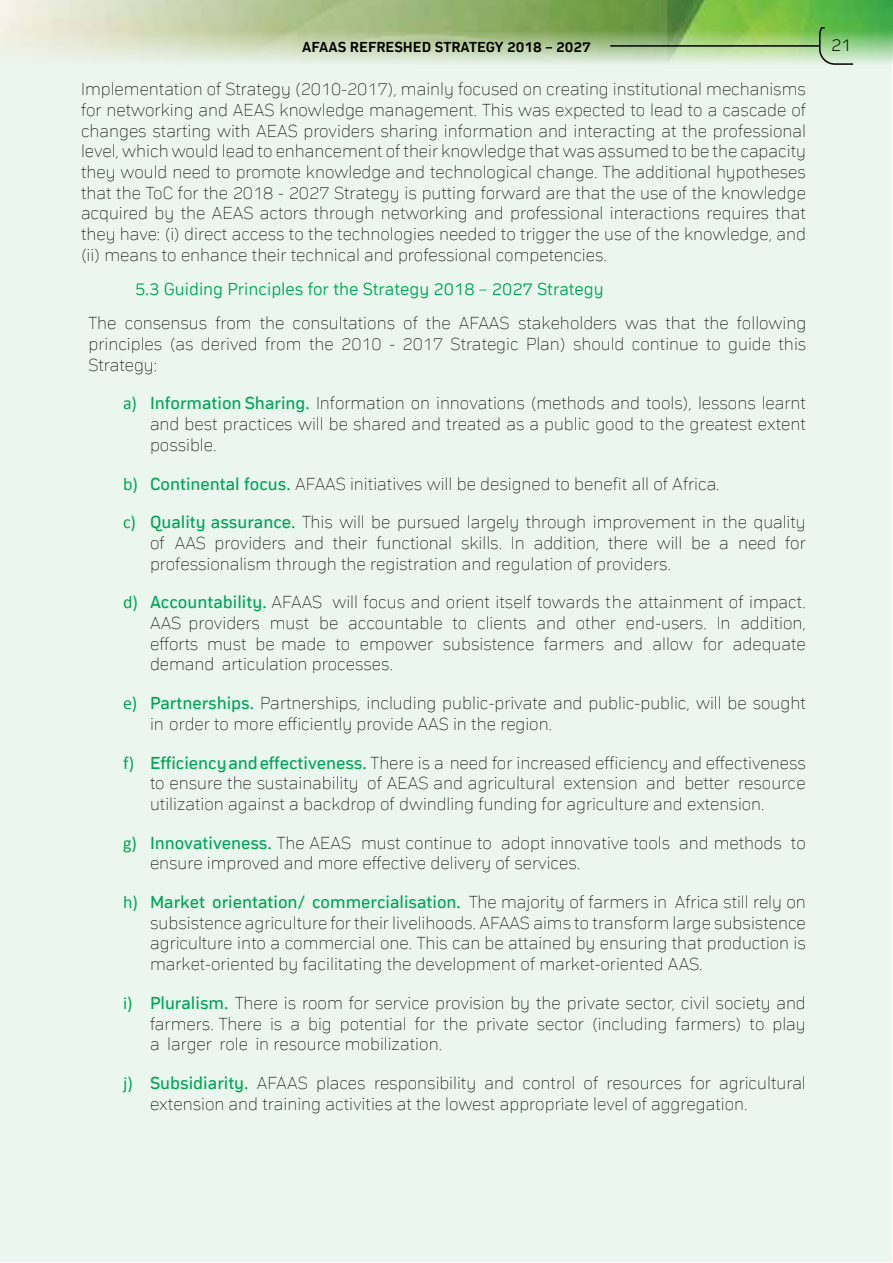
<style>
.page{position:relative;width:893px;height:1263px;background:#fff}
.page>*{position:absolute;margin:0;border:0;box-sizing:border-box;transform-origin:0 0}
.t1{font:100 18px/20.7px "Compasse";color:#000;text-align:justify}
.t2{font:18px "asse Regular 6";color:#00a657}
.t3{font:18px "asse Regular 4";color:#000}
.t4{font:15px "asse Regular 5";color:#000}
.s1{font-family:"Calibri";font-weight:400;color:#00a657}
.s2{font-family:"asse Regular 11";font-weight:400;color:#00a657}
</style>
<div class="page">
<div style="left:1px;top:1px;width:891px;height:1261px;background:#ebf6ef"></div>
<img style="left:0;top:0;width:893px;height:65px">
<svg style="left:818px;top:26px;width:37px;height:39px"></svg>
<hr style="left:610px;top:45px;width:209px;height:2px;background:#000">
<p class="t4" style="left:302px;top:38px;width:290px">AFAAS REFRESHED STRATEGY 2018 – 2027</p>
<p class="t3" style="left:831px;top:35px;width:22px">21</p>
<p class="t1" style="left:81px;top:79px;width:726px">Implementation of Strategy (2010-2017), mainly focused on creating institutional mechanisms for networking and AEAS knowledge management. This was expected to lead to a cascade of changes starting with AEAS providers sharing information and interacting at the professional level, which would lead to enhancement of their knowledge that was assumed to be the capacity they would need to promote knowledge and technological change. The additional hypotheses that the ToC for the 2018 - 2027 Strategy is putting forward are that the use of the knowledge acquired by the AEAS actors through networking and professional interactions requires that they have: (i) direct access to the technologies needed to trigger the use of the knowledge, and (ii) means to enhance their technical and professional competencies.</p>
<p class="t2" style="left:135px;top:279px;width:470px">5.3 Guiding Principles for the Strategy 2018 – 2027 Strategy</p>
<p class="t1" style="left:89px;top:313px;width:719px">The consensus from the consultations of the AFAAS stakeholders was that the following principles (as derived from the 2010 - 2017 Strategic Plan) should continue to guide this Strategy:</p>
<p class="t1" style="left:150px;top:393px;width:657px;text-indent:-27px"><span class="s1">a)</span> <span class="s2">Information Sharing.</span> Information on innovations (methods and tools), lessons learnt and best practices will be shared and treated as a public good to the greatest extent possible.</p>
<p class="t1" style="left:123px;top:464px;width:684px;line-height:38.7px"><span class="s1">b)</span> <span class="s2">Continental focus.</span> AFAAS initiatives will be designed to benefit all of Africa.<br><span class="s1">c)</span> <span class="s2">Quality assurance.</span> This will be pursued largely through improvement in the quality</p>
<p class="t1" style="left:150px;top:532px;width:657px">of AAS providers and their functional skills. In addition, there will be a need for professionalism through the registration and regulation of providers.</p>
<p class="t1" style="left:150px;top:592px;width:657px;text-indent:-27px"><span class="s1">d)</span> <span class="s2">Accountability.</span> AFAAS will focus and orient itself towards the attainment of impact.<br>AAS providers must be accountable to clients and other end-users. In addition, efforts must be made to empower subsistence farmers and allow for adequate demand articulation processes.</p>
<p class="t1" style="left:150px;top:692px;width:657px;text-indent:-27px"><span class="s1">e)</span> <span class="s2">Partnerships.</span> Partnerships, including public-private and public-public, will be sought in order to more efficiently provide AAS in the region.</p>
<p class="t1" style="left:150px;top:752px;width:657px;text-indent:-27px"><span class="s1">f)</span> <span class="s2">Efficiency and effectiveness.</span> There is a need for increased efficiency and effectiveness to ensure the sustainability of AEAS and agricultural extension and better resource utilization against a backdrop of dwindling funding for agriculture and extension.</p>
<p class="t1" style="left:150px;top:832px;width:657px;text-indent:-27px"><span class="s1">g)</span> <span class="s2">Innovativeness.</span> The AEAS must continue to adopt innovative tools and methods to ensure improved and more effective delivery of services.</p>
<p class="t1" style="left:150px;top:891px;width:657px;text-indent:-27px"><span class="s1">h)</span> <span class="s2">Market orientation/ commercialisation.</span> The majority of farmers in Africa still rely on subsistence agriculture for their livelihoods. AFAAS aims to transform large subsistence agriculture into a commercial one. This can be attained by ensuring that production is market-oriented by facilitating the development of market-oriented AAS.</p>
<p class="t1" style="left:150px;top:992px;width:657px;text-indent:-27px"><span class="s1">i)</span> <span class="s2">Pluralism.</span> There is room for service provision by the private sector, civil society and farmers. There is a big potential for the private sector (including farmers) to play a larger role in resource mobilization.</p>
<p class="t1" style="left:150px;top:1072px;width:657px;text-indent:-27px"><span class="s1">j)</span> <span class="s2">Subsidiarity.</span> AFAAS places responsibility and control of resources for agricultural extension and training activities at the lowest appropriate level of aggregation.</p>
</div>
